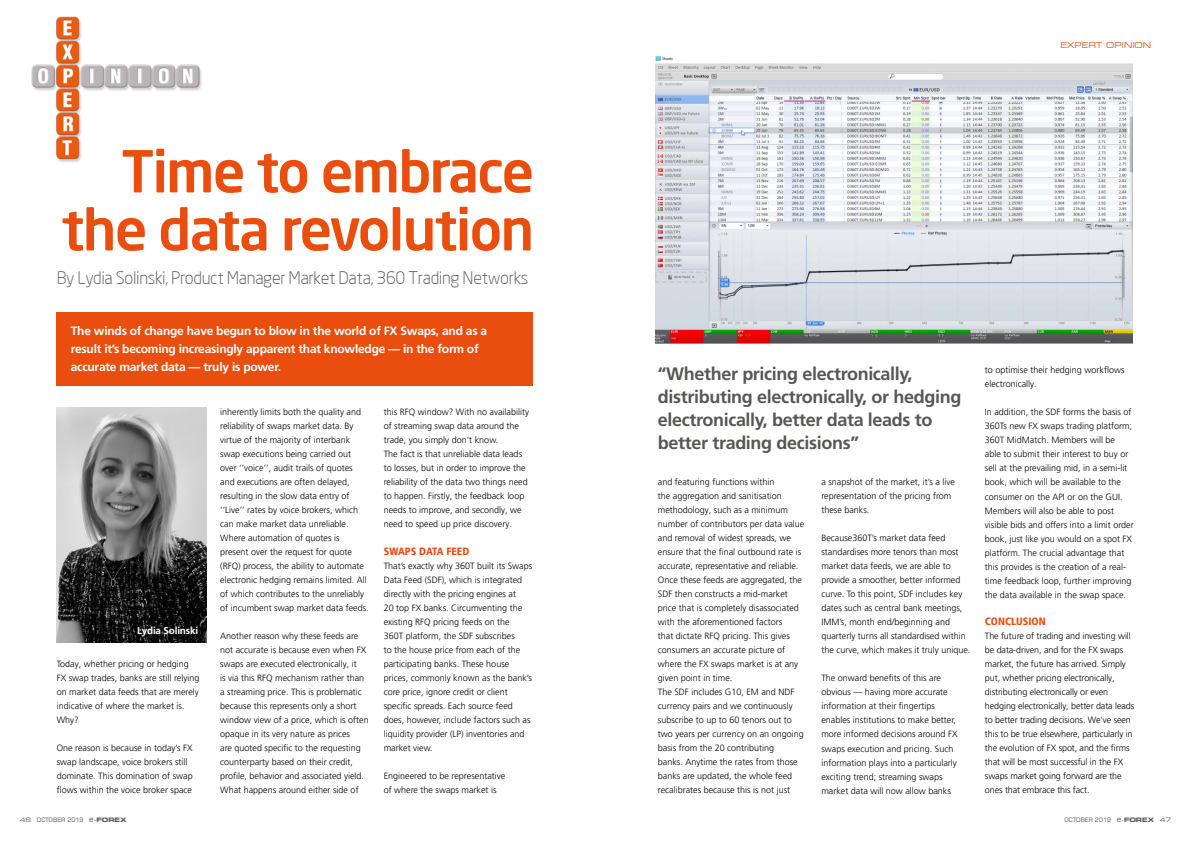
<style>
.page{position:relative;width:1191px;height:842px;background:#fff}
.page>*{position:absolute;margin:0;border:0;box-sizing:border-box;transform-origin:0 0}
.t1{font:57px/58px "Neo Sans Std Medium TR";letter-spacing:-.03em;color:#e94e0f;text-align:right}
.t2{font:700 18px/23px "Frutiger";letter-spacing:-.02em;color:#575756}
.t3{font:300 17px "Neo Sans";letter-spacing:-.02em;color:#505450}
.t4{font:700 12px/18px "Frutiger";letter-spacing:-.02em;color:#fff}
.t5{font:900 condensed 10.5px "Frutiger LT Pro";color:#e94e0f}
.t6{font:700 10px "Frutiger";letter-spacing:-.02em;color:#fff}
.t7{font:300 9px/14px "Frutiger LT Pro";color:#000}
.t8{font:expanded 8px "Square 721 BT";color:#e94e0f}
.t9{font:6px "Square 721 BT";color:#575756}
.s1{font-stretch:expanded}
.s2{font-size:8px}
.s3{font-weight:700;font-stretch:expanded}
</style>
<div class="page">
<img style="left:31px;top:16px;width:171px;height:146px">
<img style="left:656px;top:55px;width:476px;height:289px">
<img style="left:57px;top:408px;width:149px;height:234px">
<div style="left:57px;top:312px;width:476px;height:73px;background:#e94e0f"></div>
<h1 class="t1" style="left:61px;top:141px;width:474px">Time to embrace the data revolution</h1>
<h3 class="t3" style="left:57px;top:268px;width:473px">By Lydia Solinski, Product Manager Market Data, 360 Trading Networks</h3>
<h3 class="t4" style="left:71px;top:322px;width:418px">The winds of change have begun to blow in the world of FX Swaps, and as a result it’s becoming increasingly apparent that knowledge — in the form of accurate market data — truly is power.</h3>
<p class="t6" style="left:137px;top:624px;width:62px">Lydia Solinski</p>
<p class="t7" style="left:57px;top:657px;width:144px">Today, whether pricing or hedging<br>FX swap trades, banks are still relying on market data feeds that are merely indicative of where the market is.<br>Why?</p>
<p class="t7" style="left:57px;top:741px;width:138px">One reason is because in today’s FX swap landscape, voice brokers still dominate. This domination of swap flows within the voice broker space</p>
<p class="t7" style="left:220px;top:405px;width:150px">inherently limits both the quality and reliability of swaps market data. By virtue of the majority of interbank swap executions being carried out over ‘’voice’’, audit trails of quotes and executions are often delayed, resulting in the slow data entry of ‘’Live’’ rates by voice brokers, which can make market data unreliable.<br>Where automation of quotes is present over the request for quote (RFQ) process, the ability to automate electronic hedging remains limited. All of which contributes to the unreliably of incumbent swap market data feeds.</p>
<p class="t7" style="left:220px;top:629px;width:150px">Another reason why these feeds are not accurate is because even when FX swaps are executed electronically, it<br>is via this RFQ mechanism rather than a streaming price. This is problematic because this represents only a short window view of a price, which is often opaque in its very nature as prices<br>are quoted specific to the requesting counterparty based on their credit, profile, behavior and associated yield.<br>What happens around either side of</p>
<p class="t7" style="left:384px;top:405px;width:147px">this RFQ window? With no availability of streaming swap data around the trade, you simply don’t know.<br>The fact is that unreliable data leads to losses, but in order to improve the reliability of the data two things need to happen. Firstly, the feedback loop needs to improve, and secondly, we need to speed up price discovery.</p>
<p class="t5" style="left:384px;top:545px;width:87px">SWAPS DATA FEED</p>
<p class="t7" style="left:384px;top:559px;width:150px">That’s exactly why 360T built its Swaps Data Feed (SDF), which is integrated directly with the pricing engines at<br>20 top FX banks. Circumventing the existing RFQ pricing feeds on the<br>360T platform, the SDF subscribes<br>to the house price from each of the participating banks. These house prices, commonly known as the bank’s core price, ignore credit or client specific spreads. Each source feed does, however, include factors such as liquidity provider (LP) inventories and market view.</p>
<p class="t7" style="left:384px;top:769px;width:123px">Engineered to be representative of where the swaps market is</p>
<p class="t8" style="left:1060px;top:40px;width:92px">EXPERT OPINION</p>
<h2 class="t2" style="left:658px;top:362px;width:305px">“Whether pricing electronically, distributing electronically, or hedging electronically, better data leads to better trading decisions”</h2>
<p class="t7" style="left:658px;top:475px;width:148px">and featuring functions within<br>the aggregation and sanitisation methodology, such as a minimum number of contributors per data value and removal of widest spreads, we ensure that the final outbound rate is accurate, representative and reliable.<br>Once these feeds are aggregated, the SDF then constructs a mid-market price that is completely disassociated with the aforementioned factors<br>that dictate RFQ pricing. This gives consumers an accurate picture of where the FX swaps market is at any given point in time.<br>The SDF includes G10, EM and NDF currency pairs and we continuously subscribe to up to 60 tenors out to two years per currency on an ongoing basis from the 20 contributing<br>banks. Anytime the rates from those banks are updated, the whole feed recalibrates because this is not just</p>
<p class="t7" style="left:821px;top:475px;width:135px">a snapshot of the market, it’s a live representation of the pricing from these banks.</p>
<p class="t7" style="left:821px;top:531px;width:151px">Because360T’s market data feed standardises more tenors than most market data feeds, we are able to provide a smoother, better informed curve. To this point, SDF includes key dates such as central bank meetings, IMM’s, month end/beginning and quarterly turns all standardised within the curve, which makes it truly unique.</p>
<p class="t7" style="left:821px;top:671px;width:138px">The onward benefits of this are obvious — having more accurate information at their fingertips enables institutions to make better, more informed decisions around FX swaps execution and pricing. Such information plays into a particularly exciting trend; streaming swaps market data will now allow banks</p>
<p class="t7" style="left:985px;top:363px;width:141px">to optimise their hedging workflows electronically.</p>
<p class="t7" style="left:985px;top:405px;width:150px">In addition, the SDF forms the basis of 360Ts new FX swaps trading platform; 360T MidMatch. Members will be<br>able to submit their interest to buy or sell at the prevailing mid, in a semi-lit book, which will be available to the consumer on the API or on the GUI.<br>Members will also be able to post visible bids and offers into a limit order book, just like you would on a spot FX platform. The crucial advantage that this provides is the creation of a real&shy;time feedback loop, further improving the data available in the swap space.</p>
<p class="t5" style="left:985px;top:615px;width:62px">CONCLUSION</p>
<p class="t7" style="left:985px;top:629px;width:151px">The future of trading and investing will be data-driven, and for the FX swaps market, the future has arrived. Simply put, whether pricing electronically, distributing electronically or even hedging electronically, better data leads to better trading decisions. We’ve seen this to be true elsewhere, particularly in the evolution of FX spot, and the firms that will be most successful in the FX swaps market going forward are the ones that embrace this fact.</p>
<p class="t9" style="left:20px;top:816px;width:108px"><span class="s1">46</span> OCTOBER 2019 <span class="s2">e</span><span class="s1">-</span><span class="s3">FOREX</span></p>
<p class="t9" style="left:1064px;top:816px;width:108px">OCTOBER 2019 <span class="s2">e</span><span class="s1">-</span><span class="s3">FOREX</span> <span class="s1">47</span></p>
</div>
